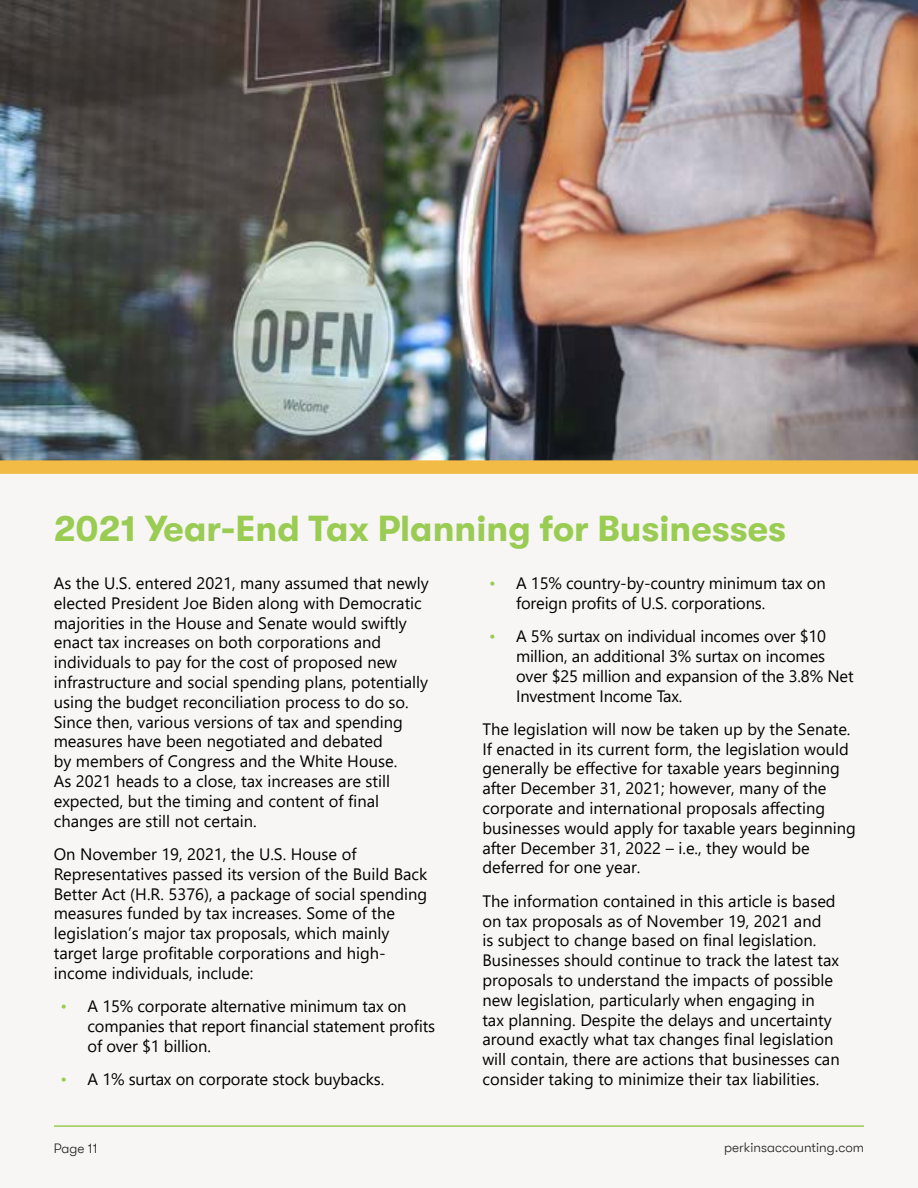
<style>
.page{position:relative;width:918px;height:1188px;background:#fff}
.page>*{position:absolute;margin:0;border:0;box-sizing:border-box;transform-origin:0 0}
.t1{font:700 36px "GT Walsheim";color:#9acc54}
.t2{font:16.5px/19.8px "Segoe UI";color:#000}
.t3{font:300 13.5px "GT Walsheim";color:#212121}
.s1{color:#9acc54}
</style>
<div class="page">
<div style="left:0;top:706px;width:918px;height:482px;background:#f7f6f5"></div>
<hr style="left:54px;top:1125px;width:810px;height:2px;background:#9acc54">
<div style="left:0;top:456px;width:918px;height:250px;background:#f7f6f5"></div>
<img style="left:0;top:0;width:918px;height:460px">
<div style="left:0;top:460px;width:918px;height:14px;background:#f1bb46"></div>
<h1 class="t1" style="left:54px;top:514px;width:734px">2021 Year-End Tax Planning for Businesses</h1>
<p class="t2" style="left:54px;top:572px;width:377px">As the U.S. entered 2021, many assumed that newly elected President Joe Biden along with Democratic majorities in the House and Senate would swiftly enact tax increases on both corporations and individuals to pay for the cost of proposed new infrastructure and social spending plans, potentially using the budget reconciliation process to do so.<br>Since then, various versions of tax and spending measures have been negotiated and debated<br>by members of Congress and the White House.<br>As 2021 heads to a close, tax increases are still expected, but the timing and content of final changes are still not certain.</p>
<p class="t2" style="left:54px;top:843px;width:375px">On November 19, 2021, the U.S. House of Representatives passed its version of the Build Back Better Act (H.R. 5376), a package of social spending measures funded by tax increases. Some of the legislation’s major tax proposals, which mainly target large profitable corporations and high&shy;income individuals, include:</p>
<p class="t2" style="left:88px;top:995px;width:349px;text-indent:-27px"><span class="s1">•</span> A 15% corporate alternative minimum tax on companies that report financial statement profits of over $1 billion.</p>
<p class="t2" style="left:61px;top:1068px;width:325px"><span class="s1">•</span> A 1% surtax on corporate stock buybacks.</p>
<p class="t2" style="left:516px;top:572px;width:311px;text-indent:-27px"><span class="s1">•</span> A 15% country-by-country minimum tax on foreign profits of U.S. corporations.</p>
<p class="t2" style="left:516px;top:625px;width:339px;text-indent:-27px"><span class="s1">•</span> A 5% surtax on individual incomes over $10 million, an additional 3% surtax on incomes over $25 million and expansion of the 3.8% Net Investment Income Tax.</p>
<p class="t2" style="left:482px;top:718px;width:375px">The legislation will now be taken up by the Senate.<br>If enacted in its current form, the legislation would generally be effective for taxable years beginning after December 31, 2021; however, many of the corporate and international proposals affecting businesses would apply for taxable years beginning after December 31, 2022 – i.e., they would be deferred for one year.</p>
<p class="t2" style="left:482px;top:890px;width:359px">The information contained in this article is based on tax proposals as of November 19, 2021 and<br>is subject to change based on final legislation.<br>Businesses should continue to track the latest tax proposals to understand the impacts of possible new legislation, particularly when engaging in tax planning. Despite the delays and uncertainty around exactly what tax changes final legislation will contain, there are actions that businesses can consider taking to minimize their tax liabilities.</p>
<p class="t3" style="left:54px;top:1142px;width:45px">Page 11</p>
<p class="t3" style="left:724px;top:1142px;width:141px">perkinsaccounting.com</p>
</div>
